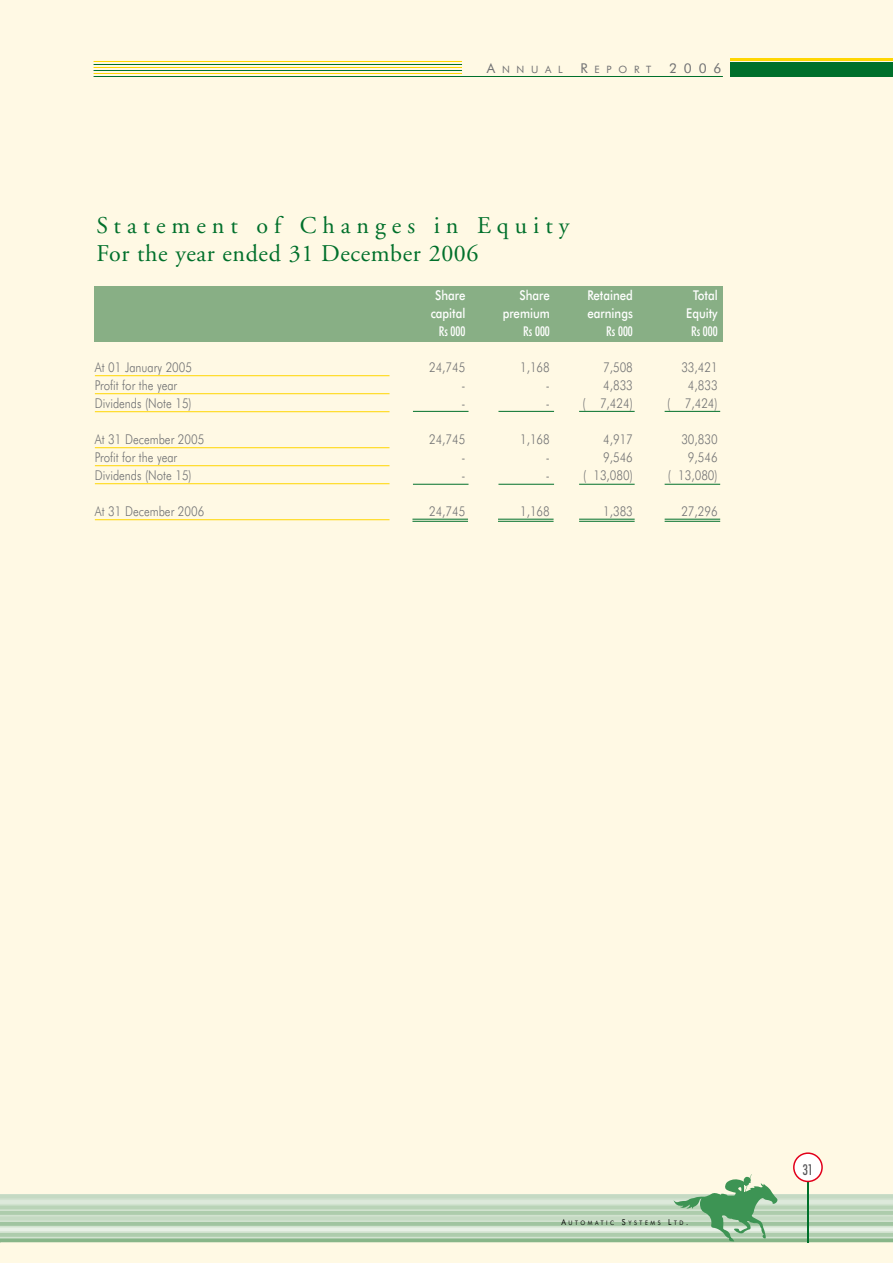
<style>
.page{position:relative;width:893px;height:1263px;background:#fff9e4}
.page>*{position:absolute;margin:0;border:0;box-sizing:border-box;transform-origin:0 0}
.t1{font:24px/28.8px "Adobe Garamond";letter-spacing:.025em;color:#00702b}
.t2{font:500 condensed 15px "Futura BT";color:#58585a;scale:.9 1}
.t3{font:300 13.5px "Futura BT";color:#707173;scale:.85 1}
.t4{font:500 13.5px "Futura BT";color:#fff;scale:.85 1}
.t5{font:500 condensed 13.5px "Futura BT";color:#fff;scale:.95 1}
.t6{font:13.5px "Futura BT";color:#707173}
.t7{font:10.2px "Futura BT";letter-spacing:.665em;color:#707173}
.t8{font:6.15px "Futura BT";letter-spacing:.465em;color:#000;scale:.9 1}
.s1{font-size:13.5px}
.s2{font-size:8.25px}
</style>
<div class="page">
<div style="left:0;top:1194px;width:893px;height:48px;background:#d1e2cf"></div>
<hr style="left:0;top:1194px;width:893px;height:4px;background:#c5dac3">
<hr style="left:0;top:1200px;width:893px;height:4px;background:#dde9db">
<hr style="left:0;top:1205px;width:893px;height:4px;background:#b9d3b7">
<hr style="left:0;top:1211px;width:893px;height:4px;background:#adccac">
<hr style="left:0;top:1216px;width:893px;height:4px;background:#c5dac3">
<hr style="left:0;top:1222px;width:893px;height:4px;background:#a0c4a0">
<hr style="left:0;top:1227px;width:893px;height:4px;background:#e8f0e6">
<hr style="left:0;top:1233px;width:893px;height:4px;background:#adccac">
<svg style="left:1px;top:1238px;width:892px;height:4px;background:#8fba90"></svg>
<svg style="left:673px;top:1174px;width:105px;height:67px"></svg>
<hr style="left:94px;top:76px;width:629px;height:1px;background:#00702b">
<hr style="left:94px;top:73px;width:368px;height:1px;background:#ffd600">
<hr style="left:94px;top:70px;width:368px;height:1px;background:#00702b">
<hr style="left:94px;top:67px;width:368px;height:1px;background:#ffd600">
<hr style="left:94px;top:64px;width:368px;height:1px;background:#00702b">
<hr style="left:94px;top:61px;width:368px;height:1px;background:#ffd600">
<hr style="left:730px;top:58px;width:163px;height:3px;background:#ffd600">
<div style="left:730px;top:62px;width:163px;height:15px;background:#00702b"></div>
<hr style="left:807px;top:1177px;width:2px;height:66px;background:#00702b">
<div style="left:794px;top:1153px;width:28px;height:28px;background:#fff;border-radius:50%"></div>
<div style="left:793px;top:1152px;width:30px;height:30px;border:2px solid #e2001a;border-radius:50%"></div>
<div style="left:95px;top:286px;width:628px;height:55px;background:#88af85"></div>
<hr style="left:95px;top:375px;width:295px;height:1px;background:#ffd600">
<hr style="left:95px;top:393px;width:295px;height:1px;background:#ffd600">
<hr style="left:95px;top:411px;width:295px;height:1px;background:#ffd600">
<hr style="left:95px;top:447px;width:295px;height:1px;background:#ffd600">
<hr style="left:95px;top:465px;width:295px;height:1px;background:#ffd600">
<hr style="left:95px;top:483px;width:295px;height:1px;background:#ffd600">
<hr style="left:95px;top:519px;width:295px;height:1px;background:#ffd600">
<hr style="left:579px;top:519px;width:56px;height:1px;background:#00702b">
<hr style="left:665px;top:519px;width:55px;height:1px;background:#00702b">
<hr style="left:579px;top:521px;width:56px;height:1px;background:#00702b">
<hr style="left:665px;top:521px;width:55px;height:1px;background:#00702b">
<hr style="left:412px;top:519px;width:56px;height:1px;background:#00702b">
<hr style="left:498px;top:519px;width:56px;height:1px;background:#00702b">
<hr style="left:412px;top:521px;width:56px;height:1px;background:#00702b">
<hr style="left:498px;top:521px;width:56px;height:1px;background:#00702b">
<hr style="left:579px;top:411px;width:56px;height:1px;background:#00702b">
<hr style="left:665px;top:411px;width:55px;height:1px;background:#00702b">
<hr style="left:413px;top:411px;width:55px;height:1px;background:#00702b">
<hr style="left:498px;top:411px;width:56px;height:1px;background:#00702b">
<hr style="left:579px;top:484px;width:56px;height:1px;background:#00702b">
<hr style="left:665px;top:484px;width:55px;height:1px;background:#00702b">
<hr style="left:413px;top:484px;width:55px;height:1px;background:#00702b">
<hr style="left:498px;top:484px;width:56px;height:1px;background:#00702b">
<p class="t7" style="left:487px;top:63px;width:77px"><span class="s1">A</span>NNUAL</p>
<p class="t7" style="left:581px;top:63px;width:72px"><span class="s1">R</span>EPORT</p>
<p class="t6" style="left:669px;top:60px;width:54px">2006</p>
<h1 class="t1" style="left:96px;top:211px;width:474px">Statement of Changes in Equity<br>For the year ended 31 December 2006</h1>
<p class="t4" style="left:435px;top:287px;width:37px">Share</p>
<p class="t4" style="left:520px;top:287px;width:37px">Share</p>
<p class="t4" style="left:587px;top:287px;width:55px">Retained</p>
<p class="t4" style="left:693px;top:287px;width:30px">Total</p>
<p class="t4" style="left:431px;top:305px;width:42px">capital</p>
<p class="t4" style="left:503px;top:305px;width:57px">premium</p>
<p class="t4" style="left:588px;top:305px;width:55px">earnings</p>
<p class="t4" style="left:686px;top:305px;width:38px">Equity</p>
<p class="t5" style="left:439px;top:323px;width:30px">Rs 000</p>
<p class="t5" style="left:523px;top:323px;width:30px">Rs 000</p>
<p class="t5" style="left:606px;top:323px;width:30px">Rs 000</p>
<p class="t5" style="left:691px;top:323px;width:30px">Rs 000</p>
<p class="t3" style="left:95px;top:359px;width:116px">At 01 January 2005</p>
<p class="t3" style="left:429px;top:359px;width:44px">24,745</p>
<p class="t3" style="left:520px;top:359px;width:36px">1,168</p>
<p class="t3" style="left:603px;top:359px;width:36px">7,508</p>
<p class="t3" style="left:681px;top:359px;width:44px">33,421</p>
<p class="t3" style="left:95px;top:377px;width:98px">Profit for the year</p>
<p class="t3" style="left:461px;top:377px;width:6px">-</p>
<p class="t3" style="left:546px;top:377px;width:6px">-</p>
<p class="t3" style="left:603px;top:377px;width:36px">4,833</p>
<p class="t3" style="left:688px;top:377px;width:36px">4,833</p>
<p class="t3" style="left:95px;top:395px;width:116px">Dividends (Note 15)</p>
<p class="t3" style="left:461px;top:395px;width:6px">-</p>
<p class="t3" style="left:546px;top:395px;width:6px">-</p>
<p class="t3" style="left:582px;top:395px;width:61px">( 7,424)</p>
<p class="t3" style="left:667px;top:395px;width:61px">( 7,424)</p>
<p class="t3" style="left:95px;top:431px;width:130px">At 31 December 2005</p>
<p class="t3" style="left:429px;top:431px;width:44px">24,745</p>
<p class="t3" style="left:520px;top:431px;width:36px">1,168</p>
<p class="t3" style="left:603px;top:431px;width:36px">4,917</p>
<p class="t3" style="left:681px;top:431px;width:44px">30,830</p>
<p class="t3" style="left:95px;top:449px;width:98px">Profit for the year</p>
<p class="t3" style="left:461px;top:449px;width:6px">-</p>
<p class="t3" style="left:546px;top:449px;width:6px">-</p>
<p class="t3" style="left:603px;top:449px;width:36px">9,546</p>
<p class="t3" style="left:688px;top:449px;width:36px">9,546</p>
<p class="t3" style="left:95px;top:467px;width:116px">Dividends (Note 15)</p>
<p class="t3" style="left:461px;top:467px;width:6px">-</p>
<p class="t3" style="left:546px;top:467px;width:6px">-</p>
<p class="t3" style="left:583px;top:467px;width:60px">( 13,080)</p>
<p class="t3" style="left:668px;top:467px;width:60px">( 13,080)</p>
<p class="t3" style="left:95px;top:503px;width:130px">At 31 December 2006</p>
<p class="t3" style="left:429px;top:503px;width:44px">24,745</p>
<p class="t3" style="left:520px;top:503px;width:36px">1,168</p>
<p class="t3" style="left:603px;top:503px;width:36px">1,383</p>
<p class="t3" style="left:681px;top:503px;width:44px">27,296</p>
<p class="t8" style="left:561px;top:1219px;width:143px"><span class="s2">A</span>UTOMATIC <span class="s2">S</span>YSTEMS <span class="s2">L</span> TD<span class="s2">.</span></p>
<p class="t2" style="left:803px;top:1160px;width:13px">31</p>
</div>
